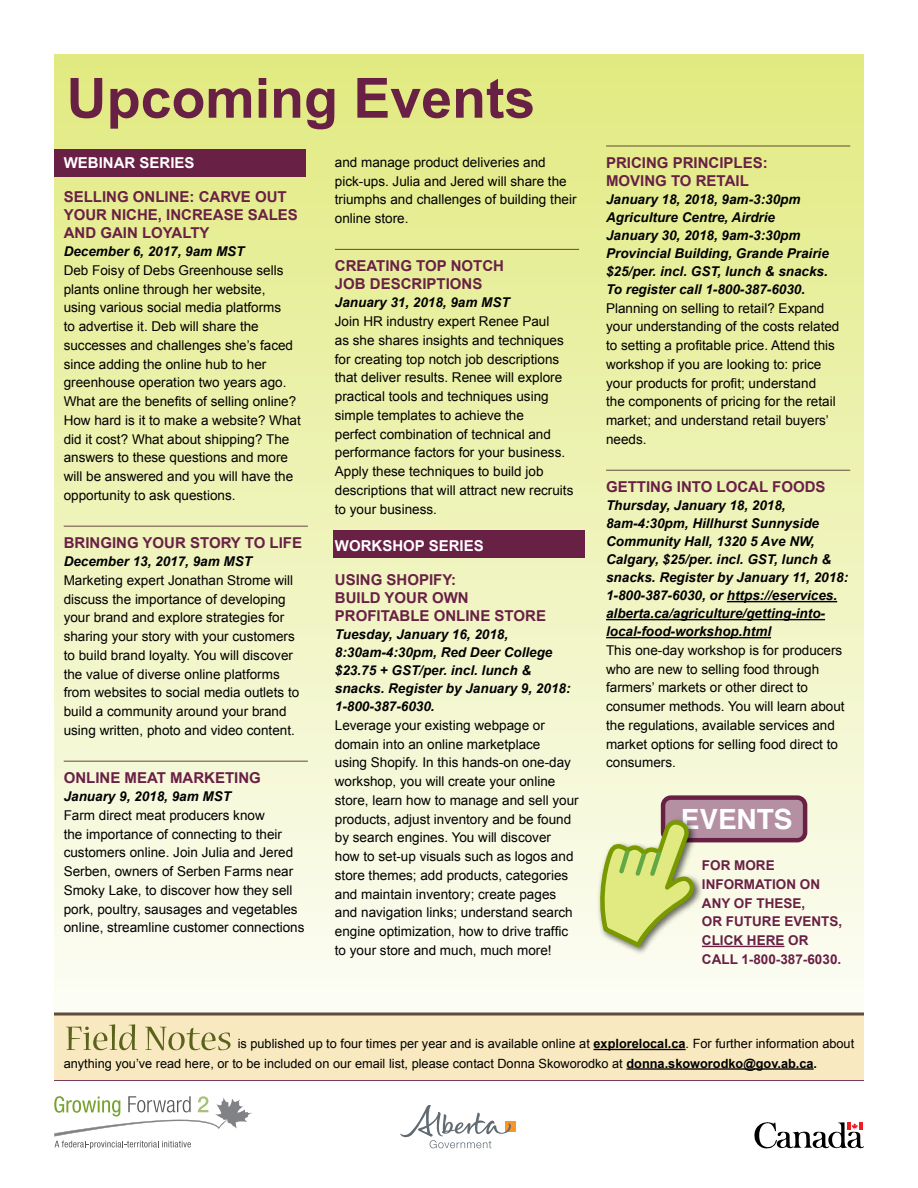
<style>
.page{position:relative;width:918px;height:1188px;background:#fff}
.page>*{position:absolute;margin:0;border:0;box-sizing:border-box;transform-origin:0 0}
.t1{font:700 55.5px "Arial";color:#692045}
.t2{font:700 27.9px "Helvetica";color:#fff}
.t3{font:700 15px/18px "Arial";color:#692045}
.t4{font:700 15px "Arial";color:#fff}
.t5{font:13.5px/18.8px "Arial";color:#000}
.t6{font:italic 700 13.5px/18px "Arial";color:#000}
.t7{font:700 13.5px/18.8px "Arial";color:#692045}
.t8{font:12.75px/19.5px "Arial";color:#000}
.s1{font-weight:700}
</style>
<div class="page">
<svg style="left:754px;top:1122px;width:110px;height:27px"></svg>
<svg style="left:54px;top:1096px;width:198px;height:53px"></svg>
<div style="left:505px;top:1121px;width:10px;height:11px;background:#f89728"></div>
<svg style="left:400px;top:1105px;width:111px;height:43px"></svg>
<div style="left:54px;top:54px;width:810px;height:1038px;background:linear-gradient(to bottom,#e2eb81,#fdfcfd)"></div>
<div style="left:54px;top:1013px;width:810px;height:67px;background:#f8e9c1"></div>
<hr style="left:594px;top:1049px;width:92px;height:1px;background:#000">
<hr style="left:626px;top:1068px;width:188px;height:2px;background:#000">
<svg style="left:54px;top:1012px;width:810px;height:4px;background:#867463"></svg>
<svg style="left:66px;top:1024px;width:71px;height:26px"></svg>
<svg style="left:145px;top:1027px;width:86px;height:23px"></svg>
<div style="left:333px;top:530px;width:252px;height:28px;background:#692045"></div>
<div style="left:54px;top:149px;width:252px;height:28px;background:#692045"></div>
<hr style="left:64px;top:526px;width:244px;height:1px;background:#604b3c">
<hr style="left:64px;top:761px;width:244px;height:1px;background:#604b3c">
<hr style="left:335px;top:249px;width:244px;height:1px;background:#604b3c">
<hr style="left:606px;top:146px;width:244px;height:1px;background:#604b3c">
<hr style="left:606px;top:470px;width:244px;height:1px;background:#604b3c">
<hr style="left:727px;top:601px;width:110px;height:1px;background:#000">
<hr style="left:606px;top:619px;width:219px;height:1px;background:#000">
<hr style="left:606px;top:637px;width:165px;height:1px;background:#000">
<div style="left:663px;top:798px;width:142px;height:42px;background:#b490a2;border-radius:8px"></div>
<div style="left:661px;top:795px;width:146px;height:47px;border:4px solid #692045;border-radius:8px"></div>
<img style="left:595px;top:815px;width:110px;height:143px">
<svg style="left:597px;top:811px;width:97px;height:141px;background:#d1d993"></svg>
<hr style="left:702px;top:946px;width:82px;height:1px;background:#692045">
<h1 class="t1" style="left:67px;top:62px;width:470px">Upcoming Events</h1>
<p class="t4" style="left:64px;top:153px;width:132px">WEBINAR SERIES</p>
<p class="t3" style="left:64px;top:188px;width:236px">SELLING ONLINE: CARVE OUT<br>YOUR NICHE, INCREASE SALES<br>AND GAIN LOYALTY</p>
<p class="t6" style="left:64px;top:243px;width:182px">December 6, 2017, 9am MST</p>
<p class="t5" style="left:64px;top:261px;width:239px">Deb Foisy of Debs Greenhouse sells plants online through her website, using various social media platforms<br>to advertise it. Deb will share the successes and challenges she’s faced since adding the online hub to her greenhouse operation two years ago.<br>What are the benefits of selling online?<br>How hard is it to make a website? What did it cost? What about shipping? The answers to these questions and more will be answered and you will have the opportunity to ask questions.</p>
<p class="t3" style="left:64px;top:534px;width:240px">BRINGING YOUR STORY TO LIFE</p>
<p class="t6" style="left:64px;top:553px;width:190px">December 13, 2017, 9am MST</p>
<p class="t5" style="left:64px;top:571px;width:237px">Marketing expert Jonathan Strome will discuss the importance of developing your brand and explore strategies for sharing your story with your customers to build brand loyalty. You will discover the value of diverse online platforms from websites to social media outlets to build a community around your brand using written, photo and video content.</p>
<p class="t3" style="left:64px;top:769px;width:199px">ONLINE MEAT MARKETING</p>
<p class="t6" style="left:64px;top:788px;width:169px">January 9, 2018, 9am MST</p>
<p class="t5" style="left:64px;top:806px;width:242px">Farm direct meat producers know<br>the importance of connecting to their customers online. Join Julia and Jered Serben, owners of Serben Farms near Smoky Lake, to discover how they sell pork, poultry, sausages and vegetables online, streamline customer connections</p>
<p class="t5" style="left:335px;top:153px;width:243px">and manage product deliveries and pick-ups. Julia and Jered will share the triumphs and challenges of building their online store.</p>
<p class="t3" style="left:335px;top:258px;width:171px">CREATING TOP NOTCH<br>JOB DESCRIPTIONS</p>
<p class="t6" style="left:335px;top:294px;width:176px">January 31, 2018, 9am MST</p>
<p class="t5" style="left:335px;top:312px;width:240px">Join HR industry expert Renee Paul<br>as she shares insights and techniques for creating top notch job descriptions that deliver results. Renee will explore practical tools and techniques using simple templates to achieve the<br>perfect combination of technical and performance factors for your business.<br>Apply these techniques to build job descriptions that will attract new recruits to your business.</p>
<p class="t4" style="left:335px;top:536px;width:150px">WORKSHOP SERIES</p>
<p class="t3" style="left:335px;top:571px;width:213px">USING SHOPIFY:<br>BUILD YOUR OWN<br>PROFITABLE ONLINE STORE</p>
<p class="t6" style="left:335px;top:626px;width:237px">Tuesday, January 16, 2018,<br>8:30am-4:30pm, Red Deer College $23.75 + GST/per. incl. lunch &amp; snacks. Register by January 9, 2018:<br>1-800-387-6030.</p>
<p class="t5" style="left:335px;top:716px;width:245px">Leverage your existing webpage or domain into an online marketplace<br>using Shopify. In this hands-on one-day workshop, you will create your online store, learn how to manage and sell your products, adjust inventory and be found by search engines. You will discover how to set-up visuals such as logos and store themes; add products, categories and maintain inventory; create pages and navigation links; understand search engine optimization, how to drive traffic to your store and much, much more!</p>
<p class="t3" style="left:606px;top:154px;width:163px">PRICING PRINCIPLES:<br>MOVING TO RETAIL</p>
<p class="t6" style="left:606px;top:191px;width:224px">January 18, 2018, 9am-3:30pm<br>Agriculture Centre, Airdrie<br>January 30, 2018, 9am-3:30pm<br>Provincial Building, Grande Prairie $25/per. incl. GST, lunch &amp; snacks.<br>To register call 1-800-387-6030.</p>
<p class="t5" style="left:606px;top:299px;width:235px">Planning on selling to retail? Expand your understanding of the costs related to setting a profitable price. Attend this workshop if you are looking to: price your products for profit; understand<br>the components of pricing for the retail market; and understand retail buyers’ needs.</p>
<p class="t3" style="left:606px;top:478px;width:221px">GETTING INTO LOCAL FOODS</p>
<p class="t6" style="left:606px;top:497px;width:244px">Thursday, January 18, 2018, 8am-4:30pm, Hillhurst Sunnyside Community Hall, 1320 5 Ave NW, Calgary, $25/per. incl. GST, lunch &amp; snacks. Register by January 11, 2018:<br>1-800-387-6030, or https://eservices. alberta.ca/agriculture/getting-into&shy;local-food-workshop.html</p>
<p class="t5" style="left:606px;top:641px;width:240px">This one-day workshop is for producers who are new to selling food through farmers’ markets or other direct to consumer methods. You will learn about the regulations, available services and market options for selling food direct to consumers.</p>
<h2 class="t2" style="left:681px;top:797px;width:113px">EVENTS</h2>
<p class="t7" style="left:702px;top:856px;width:142px">FOR MORE<br>INFORMATION ON<br>ANY OF THESE,<br>OR FUTURE EVENTS,<br>CLICK HERE OR<br>CALL 1-800-387-6030.</p>
<p class="t8" style="left:64px;top:1034px;width:792px;text-indent:174px">is published up to four times per year and is available online at <span class="s1">explorelocal.ca</span>. For further information about anything you’ve read here, or to be included on our email list, please contact Donna Skoworodko at <span class="s1">donna.skoworodko@gov.ab.ca.</span></p>
</div>
